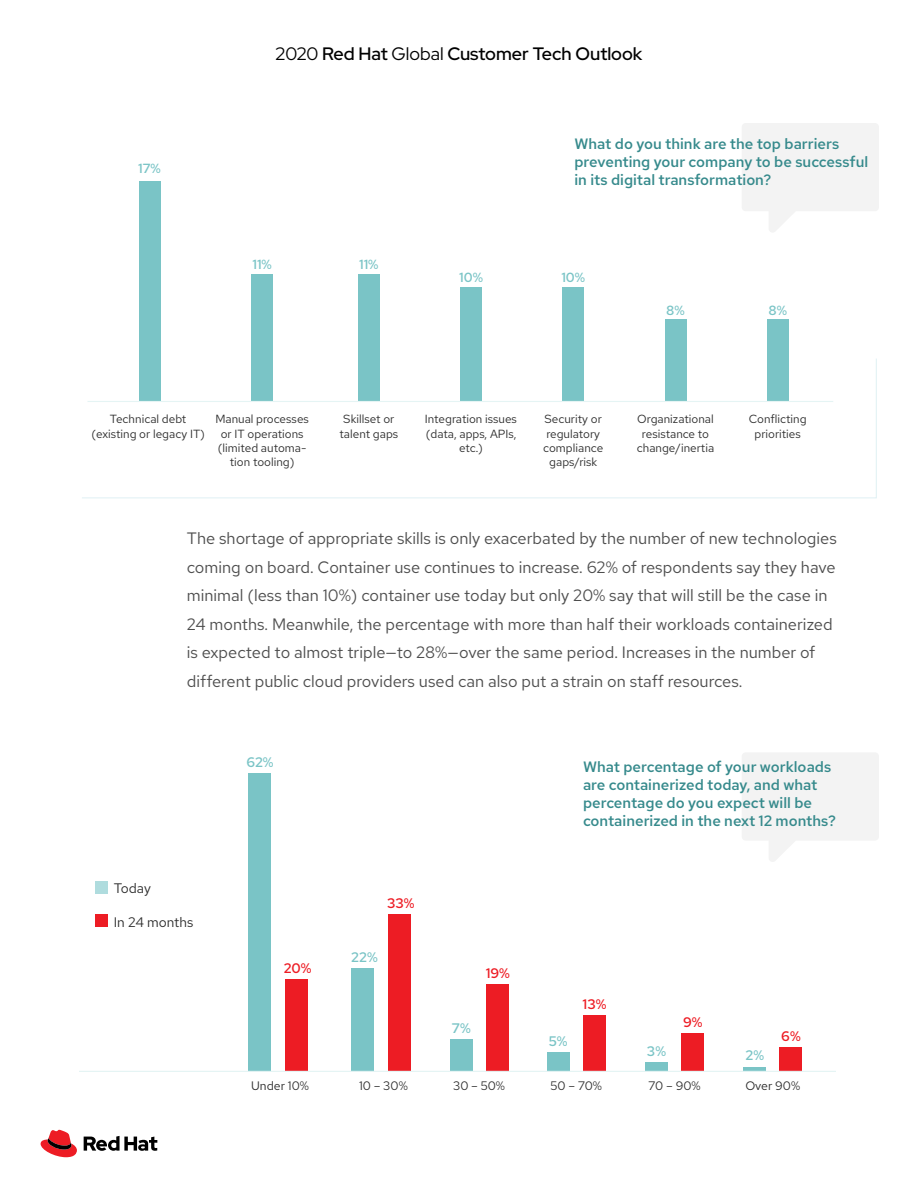
<style>
.page{position:relative;width:918px;height:1188px;background:#fff}
.page>*{position:absolute;margin:0;border:0;box-sizing:border-box;transform-origin:0 0}
.t1{font:500 18px "Red Hat Display";color:#000}
.t2{font:16.5px/28.5px "Red Hat Text";color:#4d4d4d}
.t3{font:500 15px/18px "Red Hat Text";color:#368a8c}
.t4{font:500 13.8px "Red Hat Text";color:#ed1c24}
.t5{font:13.8px "Red Hat Text";color:#2e2e2e}
.t6{font:500 13.8px "Red Hat Text";color:#7ac4c6}
.t7{font:500 13.35px "Red Hat Text";color:#7ac4c6}
.t8{font:12.3px "Red Hat Text";color:#2e2e2e}
.t9{font:11.85px/14.2px "Red Hat Text";color:#2e2e2e;text-align:center}
.s1{font-weight:400}
</style>
<div class="page">
<svg style="left:41px;top:1130px;width:36px;height:27px"></svg>
<svg style="left:84px;top:1136px;width:73px;height:15px"></svg>
<div style="left:139px;top:181px;width:21px;height:220px;background:#7ac4c6"></div>
<div style="left:251px;top:274px;width:22px;height:127px;background:#7ac4c6"></div>
<div style="left:358px;top:274px;width:22px;height:127px;background:#7ac4c6"></div>
<div style="left:460px;top:287px;width:22px;height:114px;background:#7ac4c6"></div>
<div style="left:563px;top:287px;width:21px;height:114px;background:#7ac4c6"></div>
<div style="left:665px;top:319px;width:21px;height:82px;background:#7ac4c6"></div>
<div style="left:767px;top:319px;width:21px;height:82px;background:#7ac4c6"></div>
<svg style="left:742px;top:123px;width:137px;height:109px"></svg>
<svg style="left:742px;top:753px;width:137px;height:109px"></svg>
<div style="left:249px;top:773px;width:22px;height:298px;background:#7ac4c6"></div>
<div style="left:285px;top:979px;width:22px;height:92px;background:#ed1c24"></div>
<div style="left:352px;top:968px;width:22px;height:103px;background:#7ac4c6"></div>
<div style="left:388px;top:915px;width:23px;height:156px;background:#ed1c24"></div>
<div style="left:450px;top:1039px;width:22px;height:32px;background:#7ac4c6"></div>
<div style="left:487px;top:984px;width:22px;height:87px;background:#ed1c24"></div>
<div style="left:547px;top:1052px;width:22px;height:19px;background:#7ac4c6"></div>
<div style="left:583px;top:1015px;width:23px;height:56px;background:#ed1c24"></div>
<div style="left:645px;top:1062px;width:23px;height:9px;background:#7ac4c6"></div>
<div style="left:682px;top:1034px;width:22px;height:37px;background:#ed1c24"></div>
<svg style="left:743px;top:1067px;width:23px;height:4px"></svg>
<div style="left:780px;top:1047px;width:22px;height:24px;background:#ed1c24"></div>
<div style="left:95px;top:882px;width:13px;height:12px;background:#afdcde"></div>
<div style="left:95px;top:914px;width:13px;height:12px;background:#ed1c24"></div>
<hr style="left:80px;top:1071px;width:756px;height:1px;background:#e5f4f4">
<svg style="left:82px;top:357px;width:795px;height:142px"></svg>
<p class="t7" style="left:138px;top:160px;width:24px">17%</p>
<p class="t1" style="left:276px;top:42px;width:368px"><span class="s1">2020</span> Red Hat <span class="s1">Global</span> Customer Tech Outlook</p>
<p class="t7" style="left:253px;top:256px;width:21px">11%</p>
<p class="t7" style="left:359px;top:256px;width:21px">11%</p>
<p class="t3" style="left:574px;top:135px;width:295px">What do you think are the top barriers preventing your company to be successful in its digital transformation?</p>
<p class="t7" style="left:459px;top:268px;width:25px">10%</p>
<p class="t7" style="left:561px;top:268px;width:25px">10%</p>
<p class="t7" style="left:666px;top:302px;width:20px">8%</p>
<p class="t7" style="left:768px;top:302px;width:20px">8%</p>
<p class="t9" style="left:91px;top:412px;width:115px">Technical debt (existing or legacy IT)</p>
<p class="t9" style="left:215px;top:412px;width:95px">Manual processes or IT operations (limited automa&shy;tion tooling)</p>
<p class="t9" style="left:339px;top:412px;width:60px">Skillset or talent gaps</p>
<p class="t9" style="left:425px;top:412px;width:94px">Integration issues (data, apps, APIs, etc.)</p>
<p class="t9" style="left:543px;top:412px;width:61px">Security or regulatory compliance gaps/risk</p>
<p class="t9" style="left:637px;top:412px;width:79px">Organizational resistance to change/inertia</p>
<p class="t9" style="left:749px;top:412px;width:59px">Conflicting priorities</p>
<p class="t2" style="left:187px;top:524px;width:652px">The shortage of appropriate skills is only exacerbated by the number of new technologies coming on board. Container use continues to increase. 62% of respondents say they have minimal (less than 10%) container use today but only 20% say that will still be the case in 24 months. Meanwhile, the percentage with more than half their workloads containerized is expected to almost triple—to 28%—over the same period. Increases in the number of different public cloud providers used can also put a strain on staff resources.</p>
<p class="t5" style="left:114px;top:879px;width:39px">Today</p>
<p class="t5" style="left:114px;top:913px;width:81px">In 24 months</p>
<p class="t6" style="left:246px;top:753px;width:29px">62%</p>
<p class="t4" style="left:284px;top:959px;width:29px">20%</p>
<p class="t4" style="left:387px;top:894px;width:29px">33%</p>
<p class="t6" style="left:351px;top:948px;width:28px">22%</p>
<p class="t8" style="left:251px;top:1077px;width:59px">Under 10%</p>
<p class="t8" style="left:359px;top:1077px;width:50px">10 – 30%</p>
<p class="t3" style="left:583px;top:757px;width:254px">What percentage of your workloads are containerized today, and what percentage do you expect will be containerized in the next 12 months?</p>
<p class="t4" style="left:486px;top:964px;width:26px">19%</p>
<p class="t6" style="left:452px;top:1019px;width:20px">7%</p>
<p class="t6" style="left:549px;top:1032px;width:20px">5%</p>
<p class="t4" style="left:583px;top:995px;width:25px">13%</p>
<p class="t4" style="left:683px;top:1013px;width:21px">9%</p>
<p class="t6" style="left:647px;top:1042px;width:21px">3%</p>
<p class="t6" style="left:746px;top:1046px;width:20px">2%</p>
<p class="t4" style="left:781px;top:1027px;width:21px">6%</p>
<p class="t8" style="left:453px;top:1077px;width:53px">30 – 50%</p>
<p class="t8" style="left:551px;top:1077px;width:53px">50 – 70%</p>
<p class="t8" style="left:649px;top:1077px;width:54px">70 – 90%</p>
<p class="t8" style="left:745px;top:1077px;width:56px">Over 90%</p>
</div>
